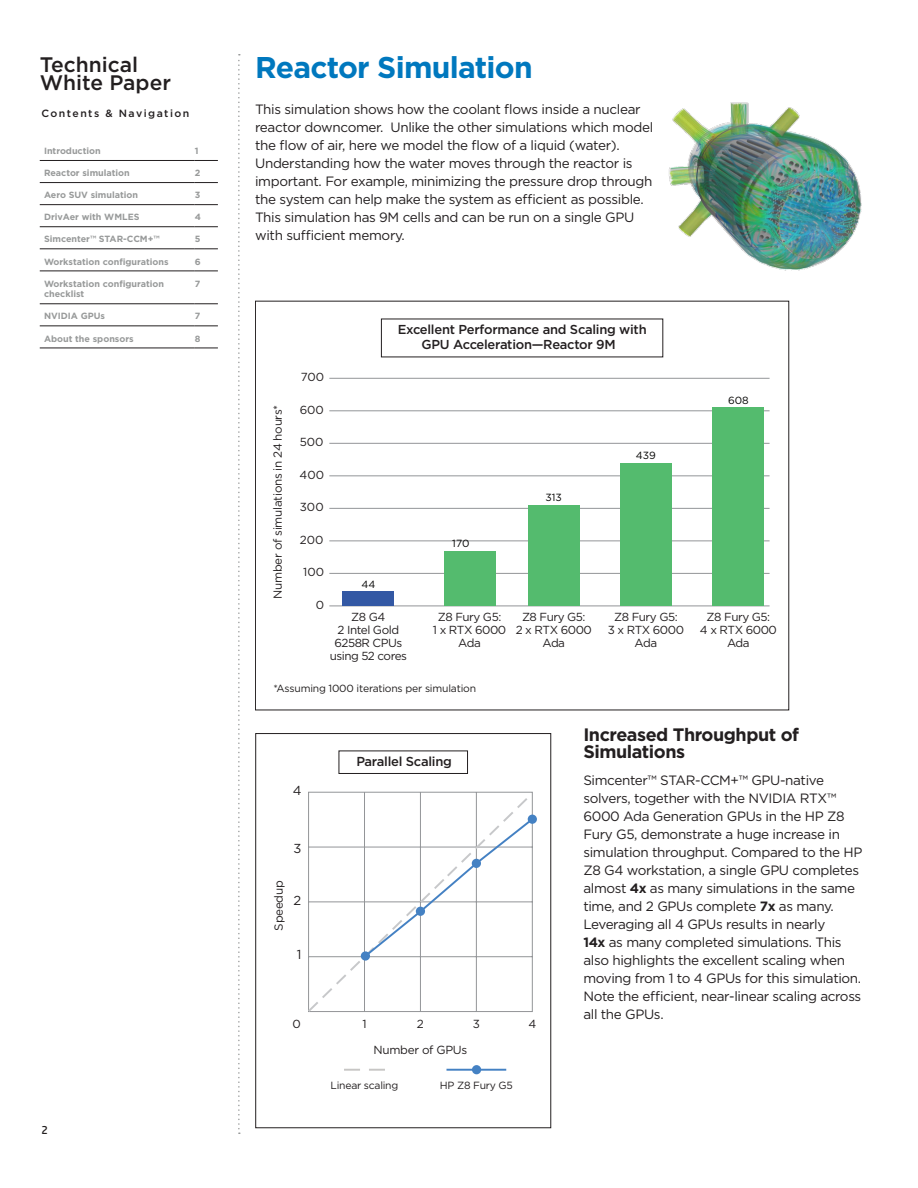
<style>
.page{position:relative;width:918px;height:1188px;background:#fff}
.page>*{position:absolute;margin:0;border:0;box-sizing:border-box;transform-origin:0 0}
.t1{font:700 30px "Gotham";letter-spacing:-.025em;color:#0078be}
.Body_copy{font:500 21px "Gotham";color:#231f20}
.t2{font:700 18px/17.2px "Gotham";letter-spacing:-.025em;color:#231f20}
.Body{font:13.5px/18px "Gotham";letter-spacing:-.025em;color:#231f20}
.t3{font:500 13.05px/15.6px "Gotham";letter-spacing:-.02em;color:#231f20;text-align:center}
.t4{font:13.05px "Gotham";color:#231f20}
.t5{font:12px "HP Simplified";color:#231f20}
.t6{font:11.7px/12.9px "Gotham";letter-spacing:-.04em;color:#231f20;text-align:center}
.t7{font:500 10.5px "Gotham";letter-spacing:.14em;color:#231f20}
.t8{font:10.35px "Gotham";letter-spacing:-.02em;color:#211e1e}
.t9{font:10.35px "Gotham";letter-spacing:-.025em;color:#231f20}
.t10{font:10.35px "Gotham";color:#050504}
.t11{font:700 9px/10.8px "Gotham";color:#989a9a}
.s1{font-weight:700}
</style>
<div class="page">
<svg style="left:238px;top:54px;width:2px;height:1080px"></svg>
<img style="left:669px;top:102px;width:193px;height:169px">
<hr style="left:329px;top:378px;width:441px;height:1px;background:#939598">
<hr style="left:329px;top:410px;width:441px;height:1px;background:#939598">
<hr style="left:329px;top:443px;width:441px;height:1px;background:#939598">
<hr style="left:329px;top:605px;width:441px;height:1px;background:#939598">
<hr style="left:329px;top:573px;width:441px;height:1px;background:#939598">
<hr style="left:329px;top:540px;width:441px;height:1px;background:#939598">
<hr style="left:329px;top:508px;width:441px;height:1px;background:#939598">
<hr style="left:329px;top:475px;width:441px;height:1px;background:#939598">
<div style="left:342px;top:592px;width:52px;height:14px;background:#3358a4"></div>
<div style="left:444px;top:551px;width:51px;height:55px;background:#54bb6e"></div>
<div style="left:528px;top:505px;width:52px;height:101px;background:#54bb6e"></div>
<div style="left:620px;top:463px;width:52px;height:143px;background:#54bb6e"></div>
<div style="left:712px;top:408px;width:52px;height:198px;background:#54bb6e"></div>
<svg style="left:308px;top:791px;width:225px;height:221px"></svg>
<svg style="left:308px;top:796px;width:222px;height:216px"></svg>
<svg style="left:362px;top:816px;width:171px;height:143px"></svg>
<div style="left:361px;top:951px;width:9px;height:10px;background:#4481c3;border-radius:50%"></div>
<div style="left:416px;top:907px;width:9px;height:9px;background:#4481c3;border-radius:50%"></div>
<div style="left:472px;top:859px;width:9px;height:9px;background:#4481c3;border-radius:50%"></div>
<div style="left:528px;top:815px;width:9px;height:9px;background:#4481c3;border-radius:50%"></div>
<svg style="left:344px;top:1069px;width:16px;height:2px"></svg>
<svg style="left:369px;top:1069px;width:16px;height:2px"></svg>
<hr style="left:447px;top:1069px;width:28px;height:2px;background:#4481c3">
<div style="left:472px;top:1065px;width:9px;height:9px;background:#4481c3;border-radius:50%"></div>
<hr style="left:478px;top:1069px;width:28px;height:2px;background:#4481c3">
<div style="left:255px;top:733px;width:296px;height:395px;border:1px solid #231f20"></div>
<div style="left:339px;top:751px;width:129px;height:23px;border:1px solid #231f20"></div>
<hr style="left:40px;top:160px;width:155px;height:1px;background:#231f20">
<hr style="left:40px;top:182px;width:155px;height:1px;background:#231f20">
<hr style="left:40px;top:204px;width:155px;height:1px;background:#231f20">
<hr style="left:40px;top:226px;width:155px;height:1px;background:#231f20">
<hr style="left:40px;top:249px;width:155px;height:1px;background:#231f20">
<hr style="left:40px;top:271px;width:155px;height:1px;background:#231f20">
<hr style="left:40px;top:304px;width:155px;height:1px;background:#231f20">
<hr style="left:40px;top:326px;width:155px;height:1px;background:#231f20">
<hr style="left:40px;top:348px;width:155px;height:1px;background:#231f20">
<svg style="left:195px;top:160px;width:23px;height:1px"></svg>
<svg style="left:195px;top:182px;width:23px;height:1px"></svg>
<svg style="left:195px;top:204px;width:23px;height:1px"></svg>
<svg style="left:195px;top:226px;width:23px;height:1px"></svg>
<svg style="left:195px;top:249px;width:23px;height:1px"></svg>
<svg style="left:195px;top:271px;width:23px;height:1px"></svg>
<svg style="left:195px;top:304px;width:23px;height:1px"></svg>
<svg style="left:195px;top:326px;width:23px;height:1px"></svg>
<svg style="left:195px;top:348px;width:23px;height:1px"></svg>
<p class="Body_copy" style="left:40px;top:51px;width:100px">Technical</p>
<p class="Body_copy" style="left:40px;top:69px;width:133px">White Paper</p>
<p class="t7" style="left:41px;top:107px;width:149px">Contents &amp; Navigation</p>
<p class="t11" style="left:44px;top:145px;width:58px">Introduction</p>
<p class="t11" style="left:195px;top:145px;width:5px">1</p>
<p class="t11" style="left:44px;top:168px;width:87px">Reactor simulation</p>
<p class="t11" style="left:195px;top:168px;width:7px">2</p>
<p class="t11" style="left:44px;top:190px;width:96px">Aero SUV simulation</p>
<p class="t11" style="left:195px;top:190px;width:7px">3</p>
<p class="t11" style="left:44px;top:212px;width:97px">DrivAer with WMLES</p>
<p class="t11" style="left:195px;top:212px;width:8px">4</p>
<p class="t11" style="left:44px;top:234px;width:117px">Simcenter™ STAR-CCM+™</p>
<p class="t11" style="left:195px;top:234px;width:7px">5</p>
<p class="t11" style="left:44px;top:256px;width:126px">Workstation configurations</p>
<p class="t11" style="left:195px;top:256px;width:7px">6</p>
<p class="t11" style="left:44px;top:278px;width:122px">Workstation configuration checklist</p>
<p class="t11" style="left:195px;top:278px;width:7px">7</p>
<p class="t11" style="left:44px;top:311px;width:63px">NVIDIA GPUs</p>
<p class="t11" style="left:195px;top:311px;width:7px">7</p>
<p class="t11" style="left:44px;top:333px;width:91px">About the sponsors</p>
<p class="t11" style="left:195px;top:333px;width:7px">8</p>
<p class="t5" style="left:41px;top:1122px;width:8px">2</p>
<h2 class="t1" style="left:255px;top:47px;width:279px">Reactor Simulation</h2>
<p class="Body" style="left:255px;top:100px;width:400px">This simulation shows how the coolant flows inside a nuclear reactor downcomer. Unlike the other simulations which model the flow of air, here we model the flow of a liquid (water).<br>Understanding how the water moves through the reactor is important. For example, minimizing the pressure drop through the system can help make the system as efficient as possible.<br>This simulation has 9M cells and can be run on a single GPU with sufficient memory.</p>
<p class="t6" style="left:271px;top:599px;width:196px;rotate:-90deg">Number of simulations in 24 hours*</p>
<p class="t6" style="left:301px;top:371px;width:25px">700</p>
<p class="t6" style="left:300px;top:403px;width:26px">600</p>
<p class="t6" style="left:300px;top:436px;width:25px">500</p>
<p class="t6" style="left:300px;top:468px;width:26px">400</p>
<p class="t6" style="left:300px;top:501px;width:25px">300</p>
<p class="t6" style="left:300px;top:533px;width:25px">200</p>
<p class="t6" style="left:303px;top:566px;width:22px">100</p>
<p class="t6" style="left:316px;top:598px;width:10px">0</p>
<p class="t3" style="left:398px;top:321px;width:250px">Excellent Performance and Scaling with<br>GPU Acceleration—Reactor 9M</p>
<p class="t10" style="left:361px;top:577px;width:15px">44</p>
<p class="t10" style="left:452px;top:537px;width:19px">170</p>
<p class="t10" style="left:546px;top:491px;width:18px">313</p>
<p class="t10" style="left:636px;top:449px;width:21px">439</p>
<p class="t10" style="left:728px;top:394px;width:22px">608</p>
<p class="t6" style="left:330px;top:610px;width:79px">Z8 G4<br>2 Intel Gold<br>6258R CPUs using 52 cores</p>
<p class="t6" style="left:433px;top:610px;width:75px">Z8 Fury G5:<br>1 x RTX 6000<br>Ada</p>
<p class="t6" style="left:516px;top:610px;width:78px">Z8 Fury G5:<br>2 x RTX 6000<br>Ada</p>
<p class="t6" style="left:608px;top:610px;width:78px">Z8 Fury G5:<br>3 x RTX 6000<br>Ada</p>
<p class="t6" style="left:700px;top:610px;width:78px">Z8 Fury G5:<br>4 x RTX 6000<br>Ada</p>
<p class="t8" style="left:273px;top:681px;width:204px">*Assuming 1000 iterations per simulation</p>
<p class="t4" style="left:293px;top:782px;width:10px">4</p>
<p class="t4" style="left:293px;top:841px;width:9px">3</p>
<p class="t6" style="left:272px;top:931px;width:52px;rotate:-90deg">Speedup</p>
<p class="t4" style="left:294px;top:892px;width:9px">2</p>
<p class="t4" style="left:297px;top:946px;width:6px">1</p>
<p class="t3" style="left:356px;top:754px;width:97px">Parallel Scaling</p>
<p class="t6" style="left:293px;top:1017px;width:10px">0</p>
<p class="t6" style="left:528px;top:1017px;width:9px">4</p>
<p class="t6" style="left:362px;top:1017px;width:6px">1</p>
<p class="t6" style="left:417px;top:1017px;width:9px">2</p>
<p class="t6" style="left:473px;top:1017px;width:9px">3</p>
<p class="t6" style="left:374px;top:1043px;width:95px">Number of GPUs</p>
<p class="t9" style="left:331px;top:1079px;width:69px">Linear scaling</p>
<p class="t9" style="left:440px;top:1079px;width:75px">HP Z8 Fury G5</p>
<h3 class="t2" style="left:583px;top:726px;width:217px">Increased Throughput of<br>Simulations</h3>
<p class="Body" style="left:583px;top:771px;width:281px">Simcenter™ STAR-CCM+™ GPU-native solvers, together with the NVIDIA RTX™ 6000 Ada Generation GPUs in the HP Z8<br>Fury G5, demonstrate a huge increase in simulation throughput. Compared to the HP Z8 G4 workstation, a single GPU completes almost <span class="s1">4x</span> as many simulations in the same time, and 2 GPUs complete <span class="s1">7x</span> as many.<br>Leveraging all 4 GPUs results in nearly<br><span class="s1">14x</span> as many completed simulations. This also highlights the excellent scaling when moving from 1 to 4 GPUs for this simulation.<br>Note the efficient, near-linear scaling across all the GPUs.</p>
</div>
